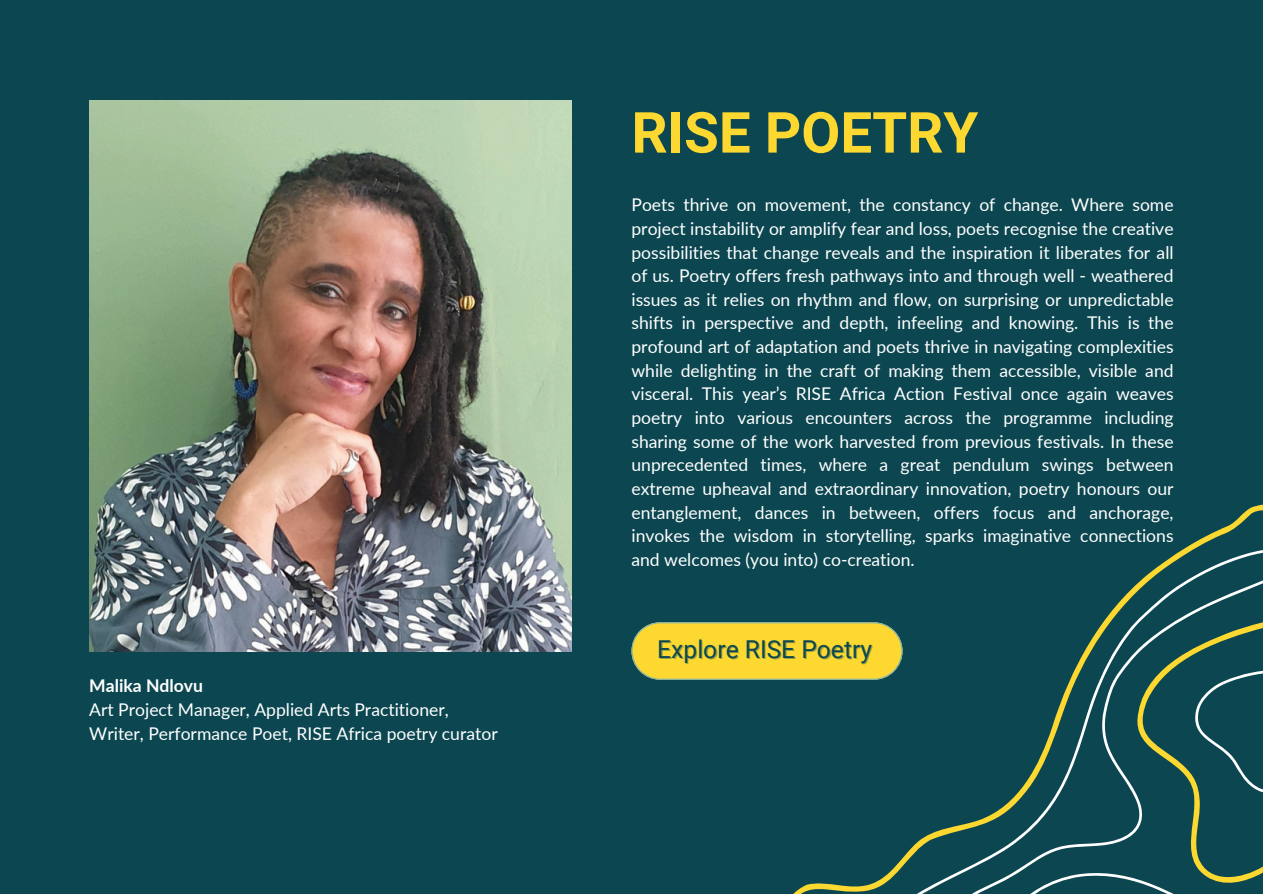
<style>
.page{position:relative;width:1263px;height:894px;background:#fff}
.page>*{position:absolute;margin:0;border:0;box-sizing:border-box;transform-origin:0 0}
.t1{font:700 56.55px "Roboto";color:#fcd830}
.t2{font:24.6px "Roboto";color:#0c4751}
.t3{font:17.55px/23.7px "Lato";color:#fff;text-align:justify}
.t4{font:700 17.55px "Lato";color:#fff}
</style>
<div class="page">
<div style="left:0;top:0;width:1263px;height:893px;background:#0c4751"></div>
<svg style="left:810px;top:550px;width:453px;height:343px"></svg>
<svg style="left:631px;top:622px;width:271px;height:57px"></svg>
<img style="left:89px;top:101px;width:483px;height:550px">
<p class="t4" style="left:89px;top:675px;width:115px">Malika Ndlovu</p>
<p class="t3" style="left:89px;top:697px;width:410px">Art Project Manager, Applied Arts Practitioner,<br>Writer, Performance Poet, RISE Africa poetry curator</p>
<p class="t1" style="left:631px;top:100px;width:348px">RISE POETRY</p>
<h1 class="t3" style="left:631px;top:192px;width:544px">Poets thrive on movement, the constancy of change. Where some project instability or amplify fear and loss, poets recognise the creative possibilities that change reveals and the inspiration it liberates for all of us. Poetry offers fresh pathways into and through well - weathered issues as it relies on rhythm and flow, on surprising or unpredictable shifts in perspective and depth, infeeling and knowing. This is the profound art of adaptation and poets thrive in navigating complexities while delighting in the craft of making them accessible, visible and visceral. This year’s RISE Africa Action Festival once again weaves poetry into various encounters across the programme including sharing some of the work harvested from previous festivals. In these unprecedented times, where a great pendulum swings between extreme upheaval and extraordinary innovation, poetry honours our entanglement, dances in between, offers focus and anchorage, invokes the wisdom in storytelling, sparks imaginative connections and welcomes (you into) co-creation.</h1>
<p class="t2" style="left:657px;top:635px;width:216px">Explore RISE Poetry</p>
</div>
